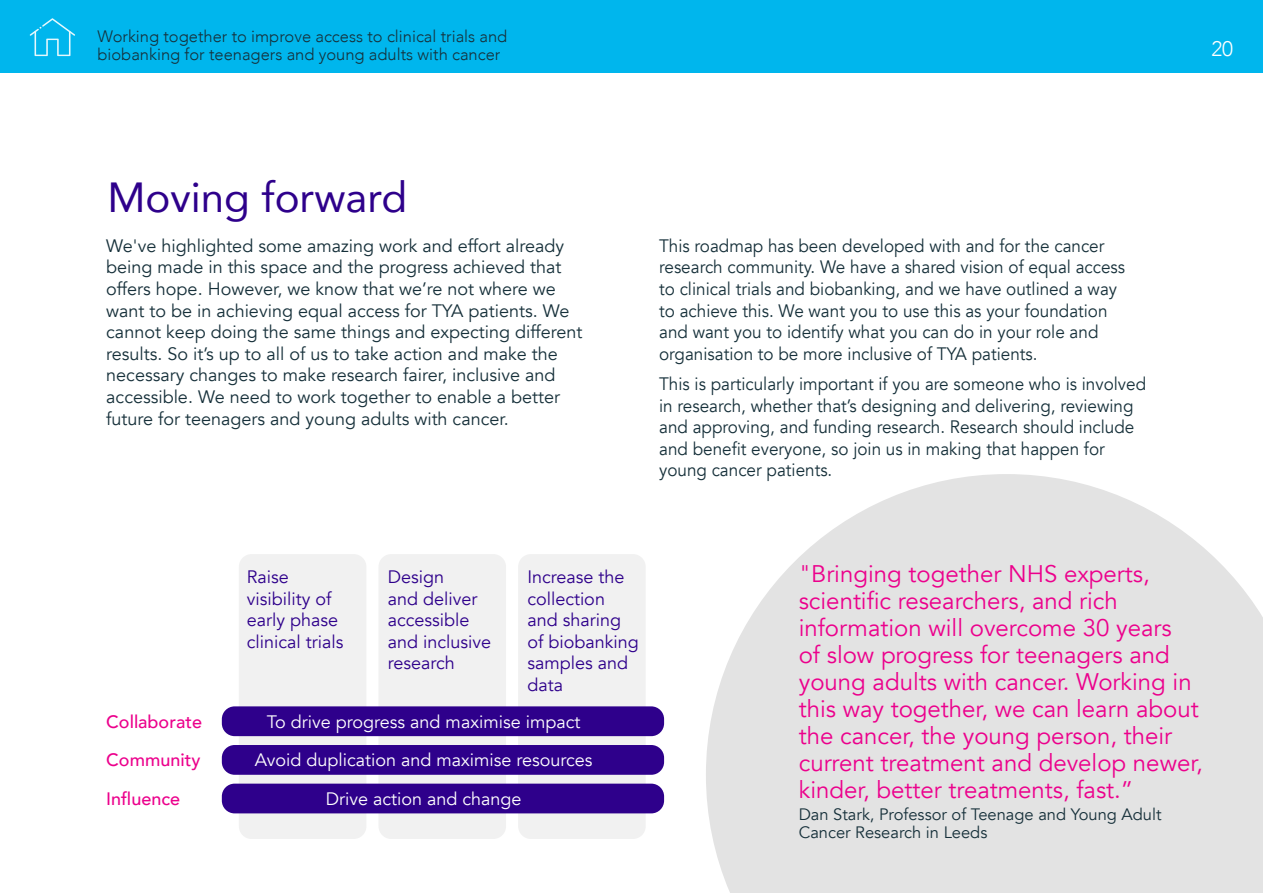
<style>
.page{position:relative;width:1263px;height:893px;background:#fff}
.page>*{position:absolute;margin:0;border:0;box-sizing:border-box;transform-origin:0 0}
.t1{font:42px "Avenir";color:#2e008b}
.t2{font:24px/27px "Avenir";color:#ec008c}
.t3{font:300 21px "Avenir";color:#fff}
.t4{font:18px/21.6px "Avenir";color:#16303a;scale:.95 1}
.t5{font:18px/21.6px "Avenir";color:#16303a}
.t6{font:18px/21.6px "Avenir";color:#2e008b}
.t7{font:18px/38.5px "Avenir";color:#fff;text-align:center}
.t8{font:500 18px/38.5px "Avenir";color:#ec008c;text-align:justify}
.t9{font:300 16.5px/18px "Avenir";color:#16303a}
.t10{font:16.5px/18px "Avenir";color:#16303a}
</style>
<div class="page">
<div style="left:0;top:0;width:1263px;height:72px;background:#00b6ed"></div>
<div style="left:239px;top:554px;width:127px;height:285px;background:#f1f1f1;border-radius:13px"></div>
<div style="left:378px;top:554px;width:128px;height:285px;background:#f1f1f1;border-radius:13px"></div>
<div style="left:518px;top:554px;width:128px;height:285px;background:#f1f1f1;border-radius:13px"></div>
<div style="left:222px;top:706px;width:442px;height:30px;background:#2e008b;border-radius:13px"></div>
<div style="left:222px;top:745px;width:442px;height:30px;background:#2e008b;border-radius:13px"></div>
<div style="left:222px;top:784px;width:442px;height:29px;background:#2e008b;border-radius:13px"></div>
<svg style="left:706px;top:474px;width:557px;height:419px;background:#e6e6e6"></svg>
<svg style="left:30px;top:18px;width:45px;height:38px"></svg>
<p class="t9" style="left:97px;top:27px;width:411px">Working together to improve access to clinical trials and biobanking for teenagers and young adults with cancer</p>
<p class="t3" style="left:1211px;top:36px;width:23px">20</p>
<h1 class="t1" style="left:107px;top:164px;width:301px">Moving forward</h1>
<p class="t5" style="left:106px;top:235px;width:478px">We've highlighted some amazing work and effort already being made in this space and the progress achieved that offers hope. However, we know that we’re not where we want to be in achieving equal access for TYA patients. We cannot keep doing the same things and expecting different results. So it’s up to all of us to take action and make the necessary changes to make research fairer, inclusive and accessible. We need to work together to enable a better future for teenagers and young adults with cancer.</p>
<p class="t4" style="left:659px;top:235px;width:492px">This roadmap has been developed with and for the cancer research community. We have a shared vision of equal access to clinical trials and biobanking, and we have outlined a way to achieve this. We want you to use this as your foundation and want you to identify what you can do in your role and organisation to be more inclusive of TYA patients.</p>
<p class="t4" style="left:659px;top:373px;width:514px">This is particularly important if you are someone who is involved in research, whether that’s designing and delivering, reviewing and approving, and funding research. Research should include and benefit everyone, so join us in making that happen for young cancer patients.</p>
<p class="t8" style="left:106px;top:701px;width:97px">Collaborate Community Influence</p>
<p class="t6" style="left:388px;top:566px;width:105px">Design<br>and deliver accessible and inclusive research</p>
<p class="t6" style="left:527px;top:566px;width:113px">Increase the collection and sharing of biobanking samples and data</p>
<p class="t7" style="left:255px;top:702px;width:339px">To drive progress and maximise impact<br>Avoid duplication and maximise resources<br>Drive action and change</p>
<p class="t6" style="left:247px;top:566px;width:98px">Raise visibility of early phase clinical trials</p>
<p class="t2" style="left:799px;top:560px;width:405px">"Bringing together NHS experts, scientific researchers, and rich information will overcome 30 years<br>of slow progress for teenagers and young adults with cancer. Working in this way together, we can learn about the cancer, the young person, their current treatment and develop newer, kinder, better treatments, fast.”</p>
<p class="t10" style="left:799px;top:805px;width:364px">Dan Stark, Professor of Teenage and Young Adult<br>Cancer Research in Leeds</p>
</div>
